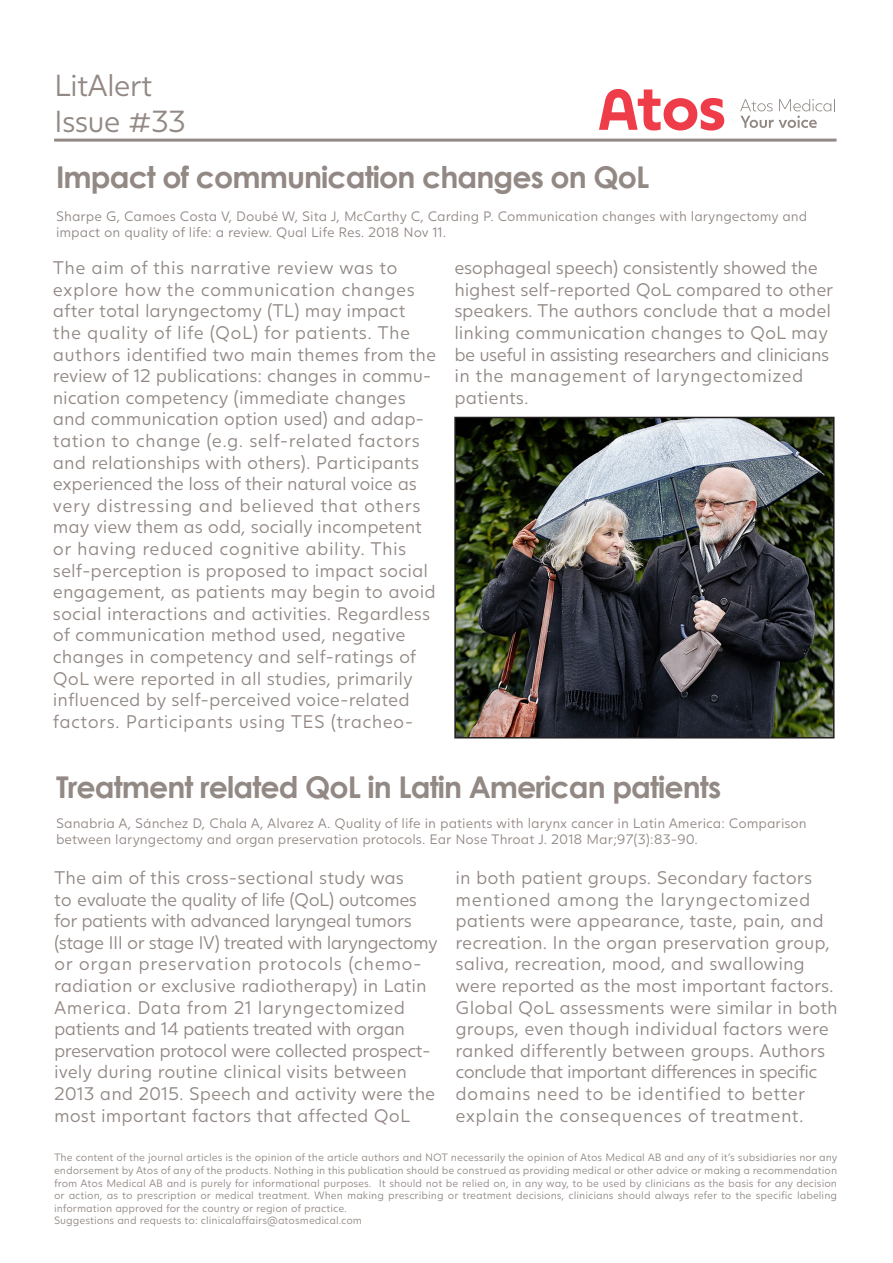
<style>
.page{position:relative;width:893px;height:1263px;background:#fff}
.page>*{position:absolute;margin:0;border:0;box-sizing:border-box;transform-origin:0 0}
.Underrubrik{font:700 30px "Century Gothic";letter-spacing:-.03em;color:#928884}
.t1{font:300 30px/36px "Juli Sans";letter-spacing:-.03em;color:#928884}
.Brödtext{font:300 18px/21.6px "Juli Sans";color:#928884}
.Ref{font:300 13.5px/16.2px "Juli Sans";color:#928884}
.t2{font:300 10.5px/12.6px "Juli Sans";color:#928884}
</style>
<div class="page">
<svg style="left:740px;top:99px;width:95px;height:29px"></svg>
<svg style="left:599px;top:89px;width:125px;height:42px"></svg>
<hr style="left:54px;top:139px;width:782px;height:3px;background:#928884">
<img style="left:457px;top:420px;width:374px;height:315px">
<div style="left:454px;top:417px;width:380px;height:321px;border:2px solid #231f20"></div>
<h1 class="t1" style="left:54px;top:68px;width:134px">LitAlert<br>Issue #33</h1>
<p class="Underrubrik" style="left:56px;top:155px;width:595px">Impact of communication changes on QoL</p>
<p class="Ref" style="left:56px;top:208px;width:753px">Sharpe G, Camoes Costa V, Doubé W, Sita J, McCarthy C, Carding P. Communication changes with laryngectomy and impact on quality of life: a review. Qual Life Res. 2018 Nov 11.</p>
<p class="Brödtext" style="left:53px;top:257px;width:385px">The aim of this narrative review was to explore how the communication changes after total laryngectomy (TL) may impact the quality of life (QoL) for patients. The authors identified two main themes from the review of 12 publications: changes in commu&shy;nication competency (immediate changes and communication option used) and adap&shy;tation to change (e.g. self-related factors and relationships with others). Participants experienced the loss of their natural voice as very distressing and believed that others may view them as odd, socially incompetent or having reduced cognitive ability. This self-perception is proposed to impact social engagement, as patients may begin to avoid social interactions and activities. Regardless of communication method used, negative changes in competency and self-ratings of QoL were reported in all studies, primarily influenced by self-perceived voice-related factors. Participants using TES (tracheo-</p>
<p class="Brödtext" style="left:454px;top:257px;width:381px">esophageal speech) consistently showed the highest self-reported QoL compared to other speakers. The authors conclude that a model linking communication changes to QoL may be useful in assisting researchers and clinicians in the management of laryngectomized patients.</p>
<p class="Underrubrik" style="left:56px;top:764px;width:667px">Treatment related QoL in Latin American patients</p>
<p class="Ref" style="left:56px;top:815px;width:752px">Sanabria A, Sánchez D, Chala A, Alvarez A. Quality of life in patients with larynx cancer in Latin America: Comparison between laryngectomy and organ preservation protocols. Ear Nose Throat J. 2018 Mar;97(3):83-90.</p>
<p class="Brödtext" style="left:54px;top:867px;width:385px">The aim of this cross-sectional study was<br>to evaluate the quality of life (QoL) outcomes for patients with advanced laryngeal tumors (stage III or stage IV) treated with laryngectomy or organ preservation protocols (chemo&shy;radiation or exclusive radiotherapy) in Latin America. Data from 21 laryngectomized patients and 14 patients treated with organ preservation protocol were collected prospect&shy;ively during routine clinical visits between 2013 and 2015. Speech and activity were the most important factors that affected QoL</p>
<p class="Brödtext" style="left:456px;top:867px;width:384px">in both patient groups. Secondary factors mentioned among the laryngectomized patients were appearance, taste, pain, and recreation. In the organ preservation group, saliva, recreation, mood, and swallowing were reported as the most important factors.<br>Global QoL assessments were similar in both groups, even though individual factors were ranked differently between groups. Authors conclude that important differences in specific domains need to be identified to better explain the consequences of treatment.</p>
<p class="t2" style="left:54px;top:1151px;width:785px">The content of the journal articles is the opinion of the article authors and NOT necessarily the opinion of Atos Medical AB and any of it’s subsidiaries nor any endorsement by Atos of any of the products. Nothing in this publication should be construed as providing medical or other advice or making a recommendation from Atos Medical AB and is purely for informational purposes. It should not be relied on, in any way, to be used by clinicians as the basis for any decision or action, as to prescription or medical treatment. When making prescribing or treatment decisions, clinicians should always refer to the specific labeling information approved for the country or region of practice.<br>Suggestions and requests to: clinicalaffairs@atosmedical.com</p>
</div>
